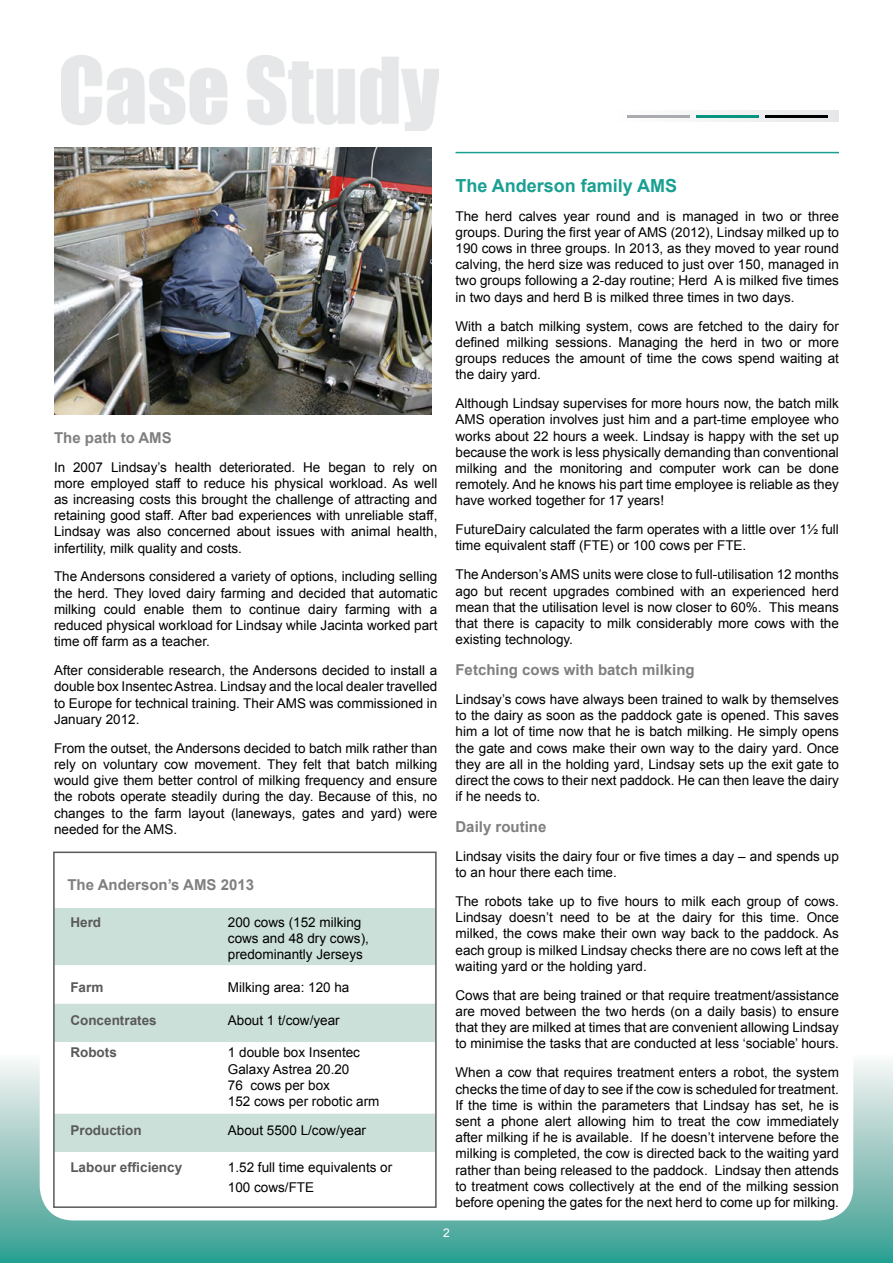
<style>
.page{position:relative;width:893px;height:1263px;background:#fff}
.page>*{position:absolute;margin:0;border:0;box-sizing:border-box;transform-origin:0 0}
.Subhead_1_with_rule{font:700 18px "Arial";color:#19a092}
.Subhead2{font:700 15px "Arial";color:#7f7f7f}
.Table_Heading{font:700 15px "Arial";color:#7f7f7f}
.Body_Copy{font:13.5px/16.2px "Arial";color:#000;text-align:justify}
.Table_unshaded{font:13.5px/16.2px "Arial";color:#000}
.Table_Shaded_Line{font:13.5px/16.2px "Arial";color:#000}
.Table_Shaded_Line-2{font:700 13.5px "Arial";color:#595959}
.Table_unshaded-2{font:700 13.5px "Arial";color:#595959}
.Body_Copy-2{font:12px "Arial";color:#fff}
</style>
<div class="page">
<img style="left:62px;top:56px;width:377px;height:75px">
<svg style="left:0;top:1061px;width:893px;height:202px;background:#5eb2a8"></svg>
<div style="left:40px;top:1027px;width:813px;height:193px;background:#fff;border-radius:34px"></div>
<svg style="left:627px;top:110px;width:211px;height:12px"></svg>
<hr style="left:627px;top:115px;width:63px;height:2px;background:#a9abae">
<hr style="left:697px;top:115px;width:62px;height:2px;background:#049581">
<hr style="left:766px;top:115px;width:62px;height:2px;background:#000">
<hr style="left:455px;top:152px;width:384px;height:1px;background:#19a092">
<div style="left:55px;top:908px;width:380px;height:36px;background:#cbe0d8"></div>
<div style="left:55px;top:938px;width:380px;height:27px;background:#cbe0d8"></div>
<div style="left:55px;top:1006px;width:380px;height:36px;background:#cbe0d8"></div>
<div style="left:55px;top:1004px;width:380px;height:27px;background:#cbe0d8"></div>
<div style="left:55px;top:1116px;width:380px;height:36px;background:#cbe0d8"></div>
<div style="left:55px;top:1114px;width:380px;height:27px;background:#cbe0d8"></div>
<div style="left:53px;top:851px;width:384px;height:357px;border:2px solid #595959"></div>
<img style="left:54px;top:147px;width:377px;height:268px">
<p class="Subhead2" style="left:54px;top:427px;width:119px">The path to AMS</p>
<p class="Body_Copy" style="left:54px;top:459px;width:385px">In 2007 Lindsay’s health deteriorated. He began to rely on more employed staff to reduce his physical workload. As well as increasing costs this brought the challenge of attracting and retaining good staff. After bad experiences with unreliable staff, Lindsay was also concerned about issues with animal health, infertility, milk quality and costs.</p>
<p class="Body_Copy" style="left:54px;top:569px;width:385px">The Andersons considered a variety of options, including selling the herd. They loved dairy farming and decided that automatic milking could enable them to continue dairy farming with a reduced physical workload for Lindsay while Jacinta worked part time off farm as a teacher.</p>
<p class="Body_Copy" style="left:54px;top:662px;width:385px">After considerable research, the Andersons decided to install a double box Insentec Astrea. Lindsay and the local dealer travelled to Europe for technical training. Their AMS was commissioned in January 2012.</p>
<p class="Body_Copy" style="left:54px;top:740px;width:385px">From the outset, the Andersons decided to batch milk rather than rely on voluntary cow movement. They felt that batch milking would give them better control of milking frequency and ensure the robots operate steadily during the day. Because of this, no changes to the farm layout (laneways, gates and yard) were needed for the AMS.</p>
<p class="Table_Heading" style="left:67px;top:874px;width:188px">The Anderson’s AMS 2013</p>
<p class="Table_Shaded_Line-2" style="left:70px;top:913px;width:32px">Herd</p>
<p class="Table_Shaded_Line" style="left:228px;top:914px;width:143px">200 cows (152 milking cows and 48 dry cows), predominantly Jerseys</p>
<p class="Table_unshaded-2" style="left:70px;top:978px;width:35px">Farm</p>
<p class="Table_unshaded" style="left:228px;top:979px;width:123px">Milking area: 120 ha</p>
<p class="Table_Shaded_Line-2" style="left:70px;top:1011px;width:88px">Concentrates</p>
<p class="Table_Shaded_Line" style="left:228px;top:1012px;width:113px">About 1 t/cow/year</p>
<p class="Table_unshaded-2" style="left:70px;top:1044px;width:48px">Robots</p>
<p class="Table_unshaded" style="left:228px;top:1045px;width:134px">1 double box Insentec<br>Galaxy Astrea 20.20</p>
<p class="Table_unshaded" style="left:228px;top:1077px;width:104px">76 cows per box</p>
<p class="Table_unshaded" style="left:228px;top:1093px;width:153px">152 cows per robotic arm</p>
<p class="Table_Shaded_Line-2" style="left:70px;top:1121px;width:73px">Production</p>
<p class="Table_Shaded_Line" style="left:228px;top:1122px;width:140px">About 5500 L/cow/year</p>
<p class="Table_unshaded-2" style="left:70px;top:1158px;width:113px">Labour efficiency</p>
<p class="Table_unshaded" style="left:228px;top:1159px;width:166px">1.52 full time equivalents or</p>
<p class="Table_unshaded" style="left:228px;top:1179px;width:88px">100 cows/FTE</p>
<p class="Subhead_1_with_rule" style="left:455px;top:173px;width:223px">The Anderson family AMS</p>
<p class="Body_Copy" style="left:455px;top:208px;width:385px">The herd calves year round and is managed in two or three groups. During the first year of AMS (2012), Lindsay milked up to 190 cows in three groups. In 2013, as they moved to year round calving, the herd size was reduced to just over 150, managed in two groups following a 2-day routine; Herd A is milked five times in two days and herd B is milked three times in two days.</p>
<p class="Body_Copy" style="left:455px;top:318px;width:385px">With a batch milking system, cows are fetched to the dairy for defined milking sessions. Managing the herd in two or more groups reduces the amount of time the cows spend waiting at the dairy yard.</p>
<p class="Body_Copy" style="left:455px;top:395px;width:385px">Although Lindsay supervises for more hours now, the batch milk AMS operation involves just him and a part-time employee who works about 22 hours a week. Lindsay is happy with the set up because the work is less physically demanding than conventional milking and the monitoring and computer work can be done remotely. And he knows his part time employee is reliable as they have worked together for 17 years!</p>
<p class="Body_Copy" style="left:455px;top:522px;width:385px">FutureDairy calculated the farm operates with a little over 1½ full time equivalent staff (FTE) or 100 cows per FTE.</p>
<p class="Body_Copy" style="left:455px;top:567px;width:385px">The Anderson’s AMS units were close to full-utilisation 12 months ago but recent upgrades combined with an experienced herd mean that the utilisation level is now closer to 60%. This means that there is capacity to milk considerably more cows with the existing technology.</p>
<p class="Subhead2" style="left:455px;top:660px;width:241px">Fetching cows with batch milking</p>
<p class="Body_Copy" style="left:455px;top:691px;width:385px">Lindsay’s cows have always been trained to walk by themselves to the dairy as soon as the paddock gate is opened. This saves him a lot of time now that he is batch milking. He simply opens the gate and cows make their own way to the dairy yard. Once they are all in the holding yard, Lindsay sets up the exit gate to direct the cows to their next paddock. He can then leave the dairy if he needs to.</p>
<p class="Subhead2" style="left:455px;top:817px;width:92px">Daily routine</p>
<p class="Body_Copy" style="left:455px;top:848px;width:385px">Lindsay visits the dairy four or five times a day – and spends up to an hour there each time.</p>
<p class="Body_Copy" style="left:455px;top:893px;width:385px">The robots take up to five hours to milk each group of cows.<br>Lindsay doesn’t need to be at the dairy for this time. Once milked, the cows make their own way back to the paddock. As each group is milked Lindsay checks there are no cows left at the waiting yard or the holding yard.</p>
<p class="Body_Copy" style="left:455px;top:987px;width:385px">Cows that are being trained or that require treatment/assistance are moved between the two herds (on a daily basis) to ensure that they are milked at times that are convenient allowing Lindsay to minimise the tasks that are conducted at less ‘sociable’ hours.</p>
<p class="Body_Copy" style="left:455px;top:1065px;width:385px">When a cow that requires treatment enters a robot, the system checks the time of day to see if the cow is scheduled for treatment.<br>If the time is within the parameters that Lindsay has set, he is sent a phone alert allowing him to treat the cow immediately after milking if he is available. If he doesn’t intervene before the milking is completed, the cow is directed back to the waiting yard rather than being released to the paddock. Lindsay then attends to treatment cows collectively at the end of the milking session before opening the gates for the next herd to come up for milking.</p>
<p class="Body_Copy-2" style="left:443px;top:1225px;width:8px">2</p>
</div>
